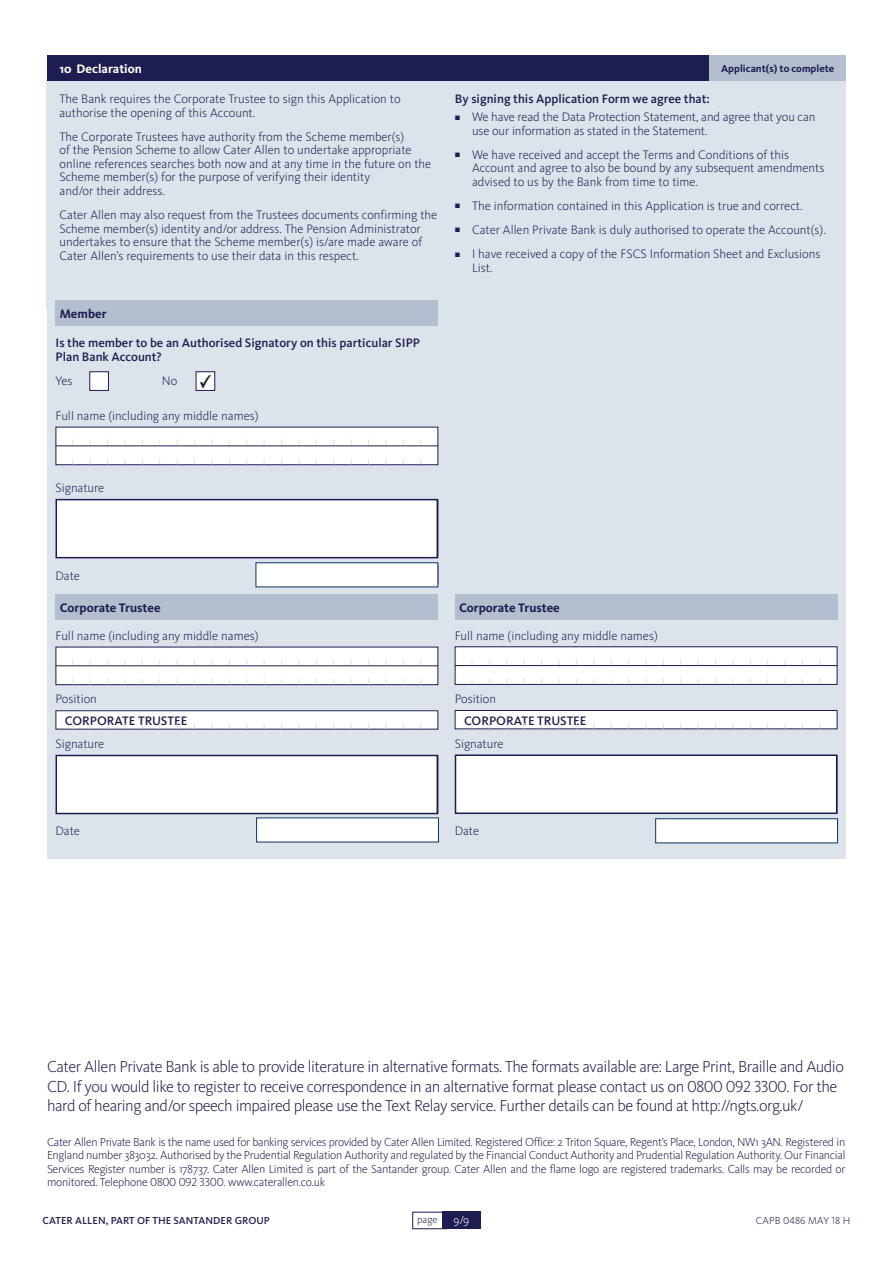
<style>
.page{position:relative;width:893px;height:1263px;background:#fff}
.page>*{position:absolute;margin:0;border:0;box-sizing:border-box;transform-origin:0 0}
.t1{font:300 16.5px/19.5px "Kievit OT";letter-spacing:-.03em;color:#1e1d51}
.t2{font:300 12.75px/13.5px "Kievit OT";color:#1e1d51}
.t3{font:500 12.75px/13.5px "Kievit OT";color:#1e1d51}
.t4{font:700 12.75px "Kievit OT";color:#1e1d51}
.t5{font:700 12.75px "Kievit OT";color:#fff}
.t6{font:300 12px/13.5px "Kievit OT";letter-spacing:-.02em;color:#1e1d51;text-align:justify}
.t7{font:300 12px "Kievit OT";color:#fff}
.t8{font:500 10.5px "Kievit OT";letter-spacing:.005em;color:#1e1d51}
.t9{font:700 10.5px "Kievit OT";color:#1e1d51}
.t10{font:300 10.5px "Kievit OT";letter-spacing:.01em;color:#1e1d51}
</style>
<div class="page">
<div style="left:412px;top:1212px;width:34px;height:17px;border:1px solid #1e1d51"></div>
<div style="left:442px;top:1212px;width:38px;height:17px;background:#1e1d51"></div>
<div style="left:47px;top:234px;width:798px;height:624px;background:#dce3ea"></div>
<div style="left:47px;top:81px;width:799px;height:229px;background:#dce3ea"></div>
<div style="left:47px;top:55px;width:663px;height:26px;background:#1e1d51"></div>
<div style="left:710px;top:55px;width:136px;height:26px;background:#b3bfce"></div>
<div style="left:56px;top:300px;width:382px;height:26px;background:#b3bfce"></div>
<div style="left:90px;top:372px;width:18px;height:18px;background:#fff"></div>
<div style="left:90px;top:371px;width:19px;height:20px;border:1px solid #1e1d51"></div>
<div style="left:196px;top:372px;width:19px;height:18px;background:#fff"></div>
<div style="left:196px;top:371px;width:19px;height:20px;border:1px solid #1e1d51"></div>
<div style="left:56px;top:427px;width:382px;height:38px;background:#fff"></div>
<div style="left:56px;top:427px;width:382px;height:38px;border:1px solid #1e1d51"></div>
<hr style="left:56px;top:445px;width:382px;height:1px;background:#1e1d51">
<div style="left:56px;top:500px;width:381px;height:58px;background:#fff"></div>
<div style="left:56px;top:499px;width:382px;height:59px;border:2px solid #1e1d51"></div>
<hr style="left:437px;top:500px;width:1px;height:58px;background:#1e1d51">
<div style="left:56px;top:594px;width:382px;height:26px;background:#b3bfce"></div>
<div style="left:56px;top:647px;width:382px;height:38px;background:#fff"></div>
<div style="left:56px;top:647px;width:382px;height:38px;border:1px solid #1e1d51"></div>
<hr style="left:56px;top:665px;width:382px;height:1px;background:#1e1d51">
<div style="left:56px;top:711px;width:382px;height:18px;background:#fff"></div>
<div style="left:56px;top:710px;width:382px;height:19px;border:1px solid #1e1d51"></div>
<div style="left:56px;top:755px;width:381px;height:58px;background:#fff"></div>
<div style="left:56px;top:755px;width:382px;height:59px;border:2px solid #1e1d51"></div>
<hr style="left:437px;top:755px;width:1px;height:58px;background:#1e1d51">
<div style="left:455px;top:594px;width:382px;height:26px;background:#b3bfce"></div>
<div style="left:455px;top:647px;width:382px;height:37px;background:#fff"></div>
<div style="left:455px;top:646px;width:382px;height:39px;border:1px solid #1e1d51"></div>
<hr style="left:455px;top:665px;width:382px;height:1px;background:#1e1d51">
<div style="left:455px;top:710px;width:382px;height:19px;background:#fff"></div>
<div style="left:455px;top:710px;width:382px;height:19px;border:1px solid #1e1d51"></div>
<div style="left:455px;top:755px;width:382px;height:58px;background:#fff"></div>
<div style="left:455px;top:754px;width:382px;height:60px;border:2px solid #1e1d51"></div>
<hr style="left:836px;top:755px;width:1px;height:58px;background:#1e1d51">
<div style="left:256px;top:562px;width:182px;height:25px;background:#fff;border:1px solid #0d3469"></div>
<div style="left:256px;top:817px;width:183px;height:25px;background:#fff"></div>
<div style="left:655px;top:818px;width:183px;height:25px;background:#fff;border:1px solid #0d3469"></div>
<p class="t5" style="left:60px;top:61px;width:84px">10 Declaration</p>
<p class="t9" style="left:721px;top:62px;width:115px">Applicant(s) to complete</p>
<p class="t2" style="left:60px;top:92px;width:343px">The Bank requires the Corporate Trustee to sign this Application to authorise the opening of this Account.</p>
<p class="t2" style="left:60px;top:130px;width:373px">The Corporate Trustees have authority from the Scheme member(s)<br>of the Pension Scheme to allow Cater Allen to undertake appropriate online references searches both now and at any time in the future on the Scheme member(s) for the purpose of verifying their identity<br>and/or their address.</p>
<p class="t2" style="left:60px;top:208px;width:379px">Cater Allen may also request from the Trustees documents confirming the Scheme member(s) identity and/or address. The Pension Administrator undertakes to ensure that the Scheme member(s) is/are made aware of Cater Allen’s requirements to use their data in this respect.</p>
<p class="t4" style="left:60px;top:306px;width:48px">Member</p>
<p class="t3" style="left:56px;top:336px;width:366px">Is the member to be an Authorised Signatory on this particular SIPP<br>Plan Bank Account?</p>
<p class="t2" style="left:56px;top:375px;width:19px">Yes</p>
<p class="t2" style="left:162px;top:375px;width:17px">No</p>
<p class="t2" style="left:56px;top:409px;width:205px">Full name (including any middle names)</p>
<p class="t3" style="left:455px;top:92px;width:256px">By signing this Application Form we agree that:</p>
<p class="t2" style="left:472px;top:110px;width:345px;text-indent:-17px">■ We have read the Data Protection Statement, and agree that you can use our information as stated in the Statement.</p>
<p class="t2" style="left:472px;top:148px;width:354px;text-indent:-17px">■ We have received and accept the Terms and Conditions of this<br>Account and agree to also be bound by any subsequent amendments advised to us by the Bank from time to time.</p>
<p class="t2" style="left:455px;top:199px;width:349px">■ The information contained in this Application is true and correct.</p>
<p class="t2" style="left:455px;top:223px;width:372px">■ Cater Allen Private Bank is duly authorised to operate the Account(s).</p>
<p class="t2" style="left:472px;top:247px;width:350px;text-indent:-17px">■ I have received a copy of the FSCS Information Sheet and Exclusions<br>List.</p>
<p class="t2" style="left:56px;top:481px;width:50px">Signature</p>
<p class="t2" style="left:56px;top:569px;width:26px">Date</p>
<p class="t4" style="left:60px;top:600px;width:102px">Corporate Trustee</p>
<p class="t2" style="left:56px;top:629px;width:205px">Full name (including any middle names)</p>
<p class="t2" style="left:56px;top:692px;width:43px">Position</p>
<p class="t3" style="left:65px;top:714px;width:124px">CORPORATE TRUSTEE</p>
<p class="t2" style="left:56px;top:737px;width:50px">Signature</p>
<p class="t2" style="left:56px;top:825px;width:26px">Date</p>
<p class="t4" style="left:459px;top:600px;width:102px">Corporate Trustee</p>
<p class="t2" style="left:455px;top:629px;width:205px">Full name (including any middle names)</p>
<p class="t2" style="left:455px;top:692px;width:43px">Position</p>
<p class="t3" style="left:464px;top:714px;width:124px">CORPORATE TRUSTEE</p>
<p class="t2" style="left:455px;top:737px;width:50px">Signature</p>
<p class="t2" style="left:455px;top:824px;width:26px">Date</p>
<p class="t1" style="left:47px;top:1057px;width:798px">Cater Allen Private Bank is able to provide literature in alternative formats. The formats available are: Large Print, Braille and Audio<br>CD. If you would like to register to receive correspondence in an alternative format please contact us on 0800 092 3300. For the hard of hearing and/or speech impaired please use the Text Relay service. Further details can be found at http://ngts.org.uk/</p>
<p class="t6" style="left:47px;top:1135px;width:800px">Cater Allen Private Bank is the name used for banking services provided by Cater Allen Limited. Registered Office: 2 Triton Square, Regent’s Place, London, NW1 3AN. Registered in England number 383032. Authorised by the Prudential Regulation Authority and regulated by the Financial Conduct Authority and Prudential Regulation Authority. Our Financial Services Register number is 178737. Cater Allen Limited is part of the Santander group. Cater Allen and the flame logo are registered trademarks. Calls may be recorded or monitored. Telephone 0800 092 3300. www.caterallen.co.uk</p>
<p class="t8" style="left:43px;top:1214px;width:229px">CATER ALLEN, PART OF THE SANTANDER GROUP</p>
<p class="t10" style="left:417px;top:1214px;width:22px">page</p>
<p class="t7" style="left:453px;top:1214px;width:17px">9/9</p>
<p class="t10" style="left:756px;top:1214px;width:96px">CAPB 0486 MAY 18 H</p>
</div>
